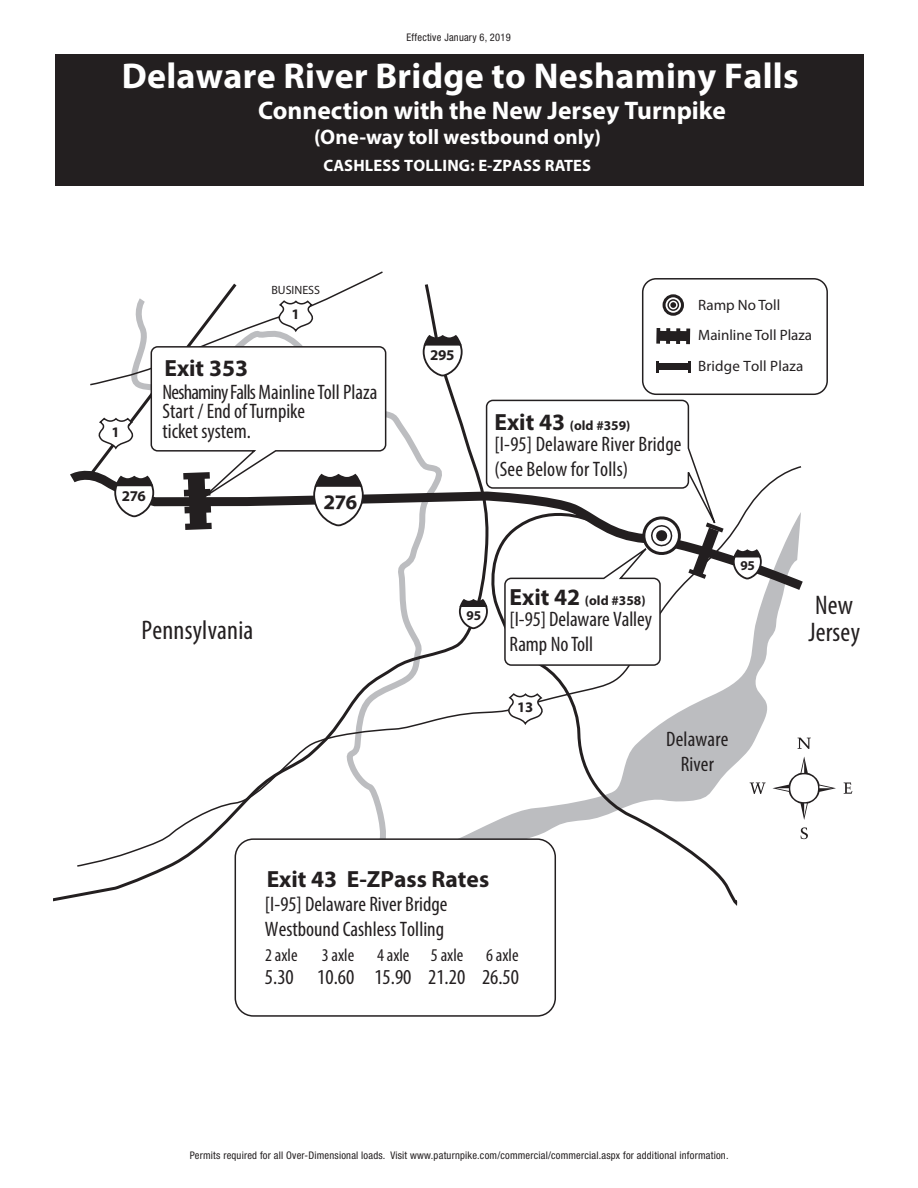
<style>
.page{position:relative;width:918px;height:1188px;background:#fff}
.page>*{position:absolute;margin:0;border:0;box-sizing:border-box;transform-origin:0 0}
.t1{font:700 36px "Myriad Pro";letter-spacing:.01em;color:#fff}
.t2{font:condensed 27px "Myriad Pro";letter-spacing:.01em;color:#231f20}
.t3{font:700 25.5px "Myriad Pro";color:#fff}
.t4{font:700 23.55px "Myriad Pro";color:#231f20}
.t5{font:condensed 21.3px "Myriad Pro";color:#231f20}
.t6{font:condensed 21px/25.2px "Myriad Pro";color:#231f20}
.t7{font:700 21px "Myriad Pro";color:#fff}
.t8{font:condensed 18px "Myriad Pro";color:#231f20}
.t9{font:700 16.5px "Myriad Pro";letter-spacing:.01em;color:#fff}
.t10{font:15px/30.8px "Myriad Pro";color:#231f20}
.t11{font:700 15px "Myriad Pro";letter-spacing:-.03em;color:#231f20}
.t12{font:700 14.7px "Myriad Pro";color:#231f20}
.t13{font:700 13.5px "Myriad Pro";color:#231f20}
.t14{font:12px "Myriad Pro";color:#231f20}
.t15{font:condensed 10.5px "Helvetica Neue LT Std";letter-spacing:.02em;color:#231f20}
.s1{font-size:23.55px}
</style>
<div class="page">
<div style="left:55px;top:54px;width:808px;height:131px;background:#231f20"></div>
<svg style="left:803px;top:738px;width:49px;height:101px"></svg>
<svg style="left:53px;top:284px;width:405px;height:620px"></svg>
<svg style="left:76px;top:465px;width:727px;height:403px"></svg>
<svg style="left:485px;top:502px;width:258px;height:404px"></svg>
<svg style="left:422px;top:333px;width:41px;height:44px"></svg>
<div style="left:642px;top:278px;width:186px;height:117px;border:2px solid #231f20;border-radius:14px"></div>
<svg style="left:664px;top:296px;width:18px;height:18px"></svg>
<div style="left:663px;top:294px;width:21px;height:22px;border:3px solid #231f20;border-radius:50%"></div>
<div style="left:667px;top:299px;width:12px;height:12px;border:2px solid #231f20;border-radius:50%"></div>
<svg style="left:670px;top:302px;width:6px;height:6px"></svg>
<svg style="left:656px;top:328px;width:34px;height:16px"></svg>
<div style="left:659px;top:363px;width:29px;height:7px;background:#231f20"></div>
<svg style="left:656px;top:361px;width:3px;height:11px"></svg>
<svg style="left:688px;top:361px;width:3px;height:11px"></svg>
<div style="left:235px;top:839px;width:320px;height:177px;background:#fff;border-radius:18px"></div>
<div style="left:235px;top:838px;width:321px;height:179px;border:2px solid #231f20;border-radius:18px"></div>
<svg style="left:732px;top:548px;width:31px;height:32px"></svg>
<svg style="left:458px;top:399px;width:266px;height:268px"></svg>
<svg style="left:86px;top:271px;width:301px;height:259px"></svg>
<p class="t15" style="left:407px;top:31px;width:106px">Effective January 6, 2019</p>
<p class="t1" style="left:122px;top:53px;width:679px">Delaware River Bridge to Neshaminy Falls</p>
<p class="t3" style="left:258px;top:93px;width:469px">Connection with the New Jersey Turnpike</p>
<p class="t7" style="left:314px;top:123px;width:289px">(One-way toll westbound only)</p>
<p class="t9" style="left:323px;top:155px;width:269px">CASHLESS TOLLING: E-ZPASS RATES</p>
<p class="t12" style="left:112px;top:422px;width:10px">1</p>
<p class="t14" style="left:271px;top:283px;width:50px">BUSINESS</p>
<p class="t4" style="left:164px;top:353px;width:85px">Exit 353</p>
<p class="t12" style="left:291px;top:305px;width:10px">1</p>
<p class="t6" style="left:163px;top:382px;width:216px;line-height:19.5px">Neshaminy Falls MainlineToll Plaza<br>Start / End ofTurnpike<br>ticket system.</p>
<p class="t11" style="left:122px;top:486px;width:26px">276</p>
<p class="t11" style="left:430px;top:345px;width:26px">295</p>
<p class="t13" style="left:495px;top:416px;width:138px"><span class="s1">Exit 43</span> (old #359)</p>
<p class="t6" style="left:495px;top:431px;width:189px">[I-95] Delaware River Bridge (See Below for Tolls)</p>
<p class="t10" style="left:698px;top:289px;width:84px">Ramp No Toll</p>
<p class="t10" style="left:698px;top:320px;width:115px">Mainline Toll Plaza<br>Bridge Toll Plaza</p>
<p class="t13" style="left:510px;top:591px;width:138px"><span class="s1">Exit 42</span> (old #358)</p>
<p class="t6" style="left:510px;top:606px;width:144px">[I-95] Delaware Valley<br>Ramp NoToll</p>
<p class="t2" style="left:815px;top:589px;width:40px">New</p>
<p class="t2" style="left:141px;top:613px;width:114px">Pennsylvania</p>
<p class="t2" style="left:808px;top:616px;width:53px">Jersey</p>
<p class="t12" style="left:517px;top:698px;width:18px">13</p>
<p class="t4" style="left:267px;top:863px;width:224px">Exit 43 E-ZPass Rates</p>
<p class="t6" style="left:265px;top:891px;width:184px">[I-95] Delaware River Bridge<br>Westbound Cashless Tolling</p>
<p class="t8" style="left:265px;top:944px;width:34px">2 axle</p>
<p class="t8" style="left:322px;top:944px;width:34px">3 axle</p>
<p class="t8" style="left:377px;top:944px;width:88px">4 axle 5 axle</p>
<p class="t8" style="left:486px;top:944px;width:34px">6 axle</p>
<p class="t5" style="left:265px;top:964px;width:256px">5.30 10.60 15.90 21.20 26.50</p>
<p class="t6" style="left:666px;top:726px;width:64px;text-align:center">Delaware<br>River</p>
<p class="t15" style="left:190px;top:1149px;width:540px">Permits required for all Over-Dimensional loads. Visit www.paturnpike.com/commercial/commercial.aspx for additional information.</p>
</div>
